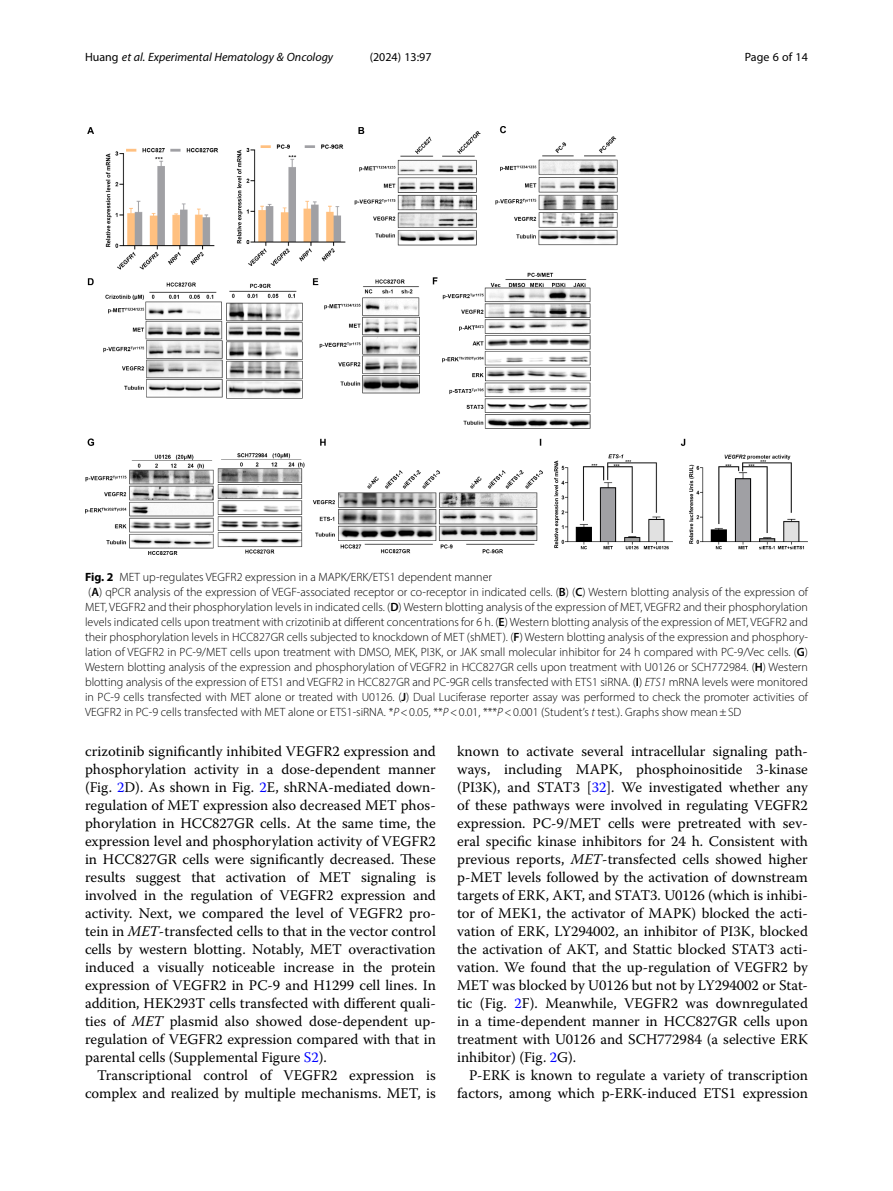
<style>
.page{position:relative;width:893px;height:1191px;background:#fff}
.page>*{position:absolute;margin:0;border:0;box-sizing:border-box;transform-origin:0 0}
.Body_Text_Indent{font:14.7px/18px "Warnock Pro";color:#000;text-align:justify}
.Figure_Caption{font:300 12px/15px "Myriad Pro";color:#000;text-align:justify}
.t1{font:italic 12px "Myriad Pro";color:#000}
.t2{font:12px "Myriad Pro";color:#000}
.s1{font-style:normal}
.s2{font-weight:700}
.s3{font-weight:600}
.s4{font-style:italic}
.s5{color:#00f}
</style>
<div class="page">
<img style="left:85px;top:126px;width:723px;height:428px">
<p class="t1" style="left:85px;top:50px;width:250px"><span class="s1">Huang</span> et al. Experimental Hematology &amp; Oncology</p>
<p class="t2" style="left:370px;top:50px;width:63px">(2024) 13:97</p>
<p class="t2" style="left:745px;top:50px;width:65px">Page 6 of 14</p>
<p class="Figure_Caption" style="left:85px;top:569px;width:408px"><span class="s2">Fig. 2</span> MET up-regulates VEGFR2 expression in a MAPK/ERK/ETS1 dependent manner</p>
<p class="Figure_Caption" style="left:85px;top:584px;width:724px">(<span class="s3">A</span>) qPCR analysis of the expression of VEGF-associated receptor or co-receptor in indicated cells. (<span class="s3">B</span>) (<span class="s3">C</span>) Western blotting analysis of the expression of MET, VEGFR2 and their phosphorylation levels in indicated cells. (<span class="s3">D</span>) Western blotting analysis of the expression of MET, VEGFR2 and their phosphorylation levels indicated cells upon treatment with crizotinib at different concentrations for 6 h. (<span class="s3">E</span>) Western blotting analysis of the expression of MET, VEGFR2 and their phosphorylation levels in HCC827GR cells subjected to knockdown of MET (shMET). (<span class="s3">F</span>) Western blotting analysis of the expression and phosphory&shy;lation of VEGFR2 in PC-9/MET cells upon treatment with DMSO, MEK, PI3K, or JAK small molecular inhibitor for 24 h compared with PC-9/Vec cells. (<span class="s3">G</span>)<br>Western blotting analysis of the expression and phosphorylation of VEGFR2 in HCC827GR cells upon treatment with U0126 or SCH772984. (<span class="s3">H</span>) Western blotting analysis of the expression of ETS1 and VEGFR2 in HCC827GR and PC-9GR cells transfected with ETS1 siRNA. (<span class="s3">I</span>) <span class="s4">ETS1</span> mRNA levels were monitored in PC-9 cells transfected with MET alone or treated with U0126. (<span class="s3">J</span>) Dual Luciferase reporter assay was performed to check the promoter activities of VEGFR2 in PC-9 cells transfected with MET alone or ETS1-siRNA. *<span class="s4">P</span>&lt;0.05, **<span class="s4">P</span>&lt;0.01, ***<span class="s4">P</span>&lt;0.001 (Student’s <span class="s4">t</span> test.). Graphs show mean±SD</p>
<p class="Body_Text_Indent" style="left:85px;top:742px;width:352px">crizotinib significantly inhibited VEGFR2 expression and phosphorylation activity in a dose-dependent manner (Fig. <span class="s5">2</span>D). As shown in Fig. <span class="s5">2</span>E, shRNA-mediated down&shy;regulation of MET expression also decreased MET phos&shy;phorylation in HCC827GR cells. At the same time, the expression level and phosphorylation activity of VEGFR2 in HCC827GR cells were significantly decreased. These results suggest that activation of MET signaling is involved in the regulation of VEGFR2 expression and activity. Next, we compared the level of VEGFR2 pro&shy;tein in <span class="s4">MET</span>-transfected cells to that in the vector control cells by western blotting. Notably, MET overactivation induced a visually noticeable increase in the protein expression of VEGFR2 in PC-9 and H1299 cell lines. In addition, HEK293T cells transfected with different quali&shy;ties of <span class="s4">MET</span> plasmid also showed dose-dependent up&shy;regulation of VEGFR2 expression compared with that in parental cells (Supplemental Figure <span class="s5">S2</span>).</p>
<p class="Body_Text_Indent" style="left:85px;top:1066px;width:352px;text-align:right">Transcriptional control of VEGFR2 expression is complex and realized by multiple mechanisms. MET, is</p>
<p class="Body_Text_Indent" style="left:457px;top:742px;width:352px">known to activate several intracellular signaling path&shy;ways, including MAPK, phosphoinositide 3-kinase (PI3K), and STAT3 [<span class="s5">32</span>]. We investigated whether any of these pathways were involved in regulating VEGFR2 expression. PC-9/MET cells were pretreated with sev&shy;eral specific kinase inhibitors for 24 h. Consistent with previous reports, <span class="s4">MET</span>-transfected cells showed higher p-MET levels followed by the activation of downstream targets of ERK, AKT, and STAT3. U0126 (which is inhibi&shy;tor of MEK1, the activator of MAPK) blocked the acti&shy;vation of ERK, LY294002, an inhibitor of PI3K, blocked the activation of AKT, and Stattic blocked STAT3 acti&shy;vation. We found that the up-regulation of VEGFR2 by MET was blocked by U0126 but not by LY294002 or Stat&shy;tic (Fig. <span class="s5">2</span>F). Meanwhile, VEGFR2 was downregulated in a time-dependent manner in HCC827GR cells upon treatment with U0126 and SCH772984 (a selective ERK inhibitor) (Fig. <span class="s5">2</span>G).</p>
<p class="Body_Text_Indent" style="left:457px;top:1066px;width:352px;text-align:right">P-ERK is known to regulate a variety of transcription factors, among which p-ERK-induced ETS1 expression</p>
</div>
